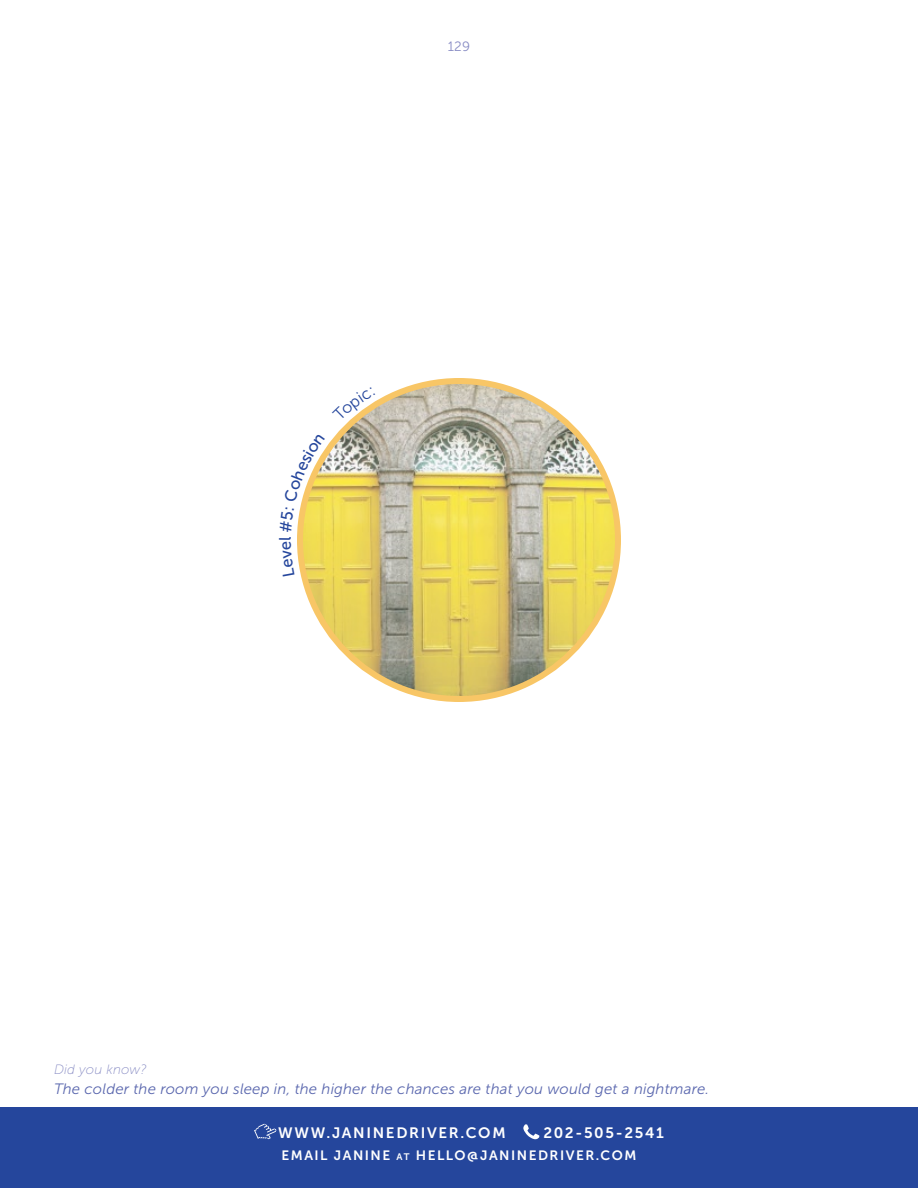
<style>
.page{position:relative;width:918px;height:1188px;background:#fff}
.page>*{position:absolute;margin:0;border:0;box-sizing:border-box;transform-origin:0 0}
.WorkbookQuotes{font:italic 15px "Museo Sans 300";letter-spacing:.01em;color:#5a67ae}
.t1{font:15px "Museo Sans 700";letter-spacing:.11em;color:#fff}
.t2{font:13.5px "Museo Sans 700";letter-spacing:.11em;color:#fff}
.WorkbookDidYouKnow{font:italic 13.5px "Museo Sans 100";letter-spacing:.01em;color:#888cc4}
.t3{font:13.5px "Museo Sans 300";color:#888cc4}
.s1{font-size:9.45px}
</style>
<div class="page">
<img style="left:300px;top:381px;width:318px;height:318px;border-radius:159px">
<div style="left:0;top:1107px;width:918px;height:81px;background:#25469c"></div>
<svg style="left:254px;top:1124px;width:23px;height:15px"></svg>
<svg style="left:523px;top:1124px;width:16px;height:15px"></svg>
<svg style="left:349px;top:401px;width:26px;height:20px"></svg>
<svg style="left:297px;top:449px;width:28px;height:127px"></svg>
<p class="t3" style="left:448px;top:39px;width:24px">129</p>
<p class="WorkbookDidYouKnow" style="left:54px;top:1063px;width:94px">Did you know?</p>
<p class="WorkbookQuotes" style="left:54px;top:1080px;width:657px">The colder the room you sleep in, the higher the chances are that you would get a nightmare.</p>
<p class="t1" style="left:278px;top:1124px;width:229px">WWW.JANINEDRIVER.COM</p>
<p class="t1" style="left:543px;top:1124px;width:122px">202-505-2541</p>
<p class="t2" style="left:282px;top:1147px;width:356px">EMAIL JANINE <span class="s1">at</span> HELLO@JANINEDRIVER.COM</p>
</div>
